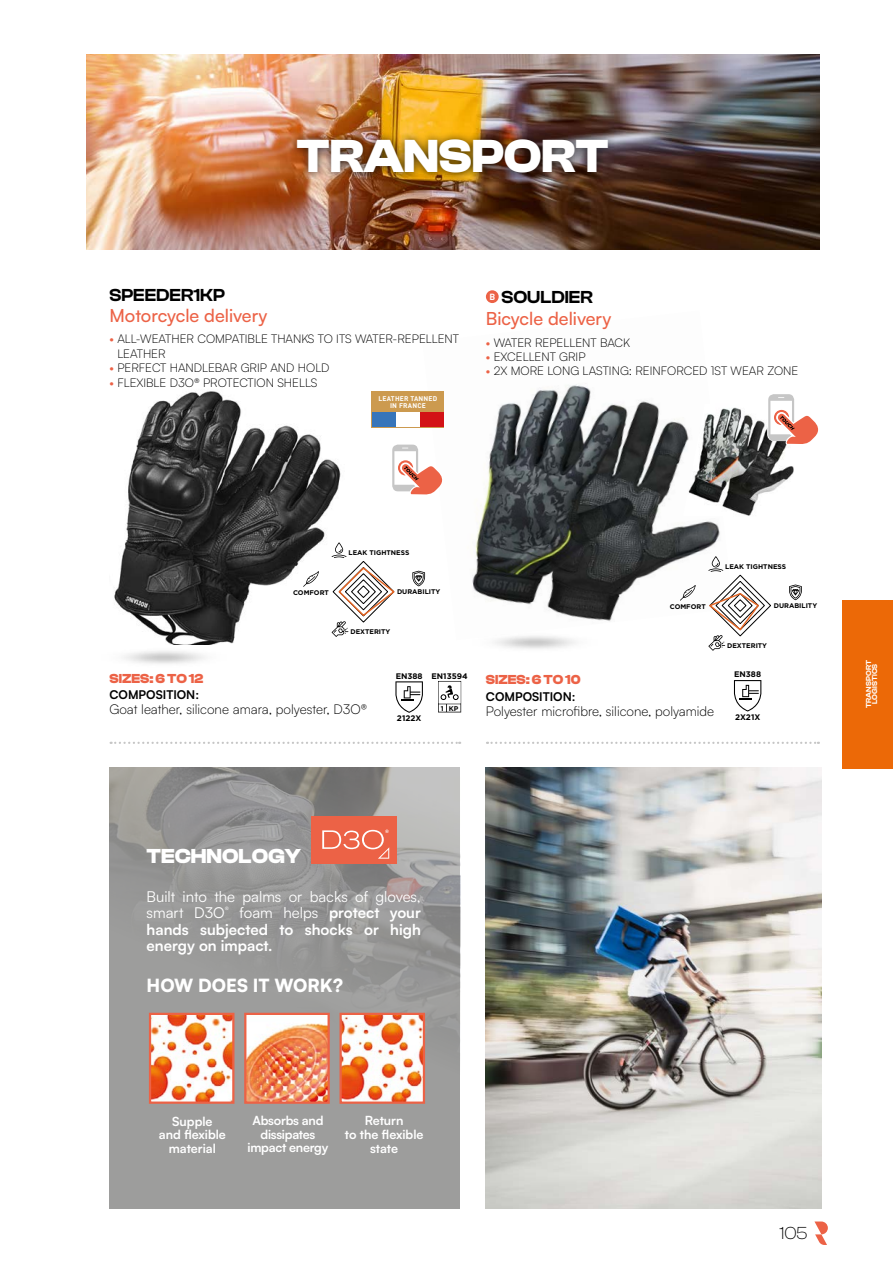
<style>
.page{position:relative;width:893px;height:1263px;background:#fff}
.page>*{position:absolute;margin:0;border:0;box-sizing:border-box;transform-origin:0 0}
.t1{font:700 48px "Clash Display";color:#fff}
.t2{font:700 21px "Clash Display";color:#fff}
.t3{font:500 18px "Satoshi";color:#ec6246}
.t4{font:600 18px "Clash Display";color:#000}
.t5{font:900 18px "Satoshi";color:#fff}
.t6{font:300 18px "Clash Display";color:#000}
.t7{font:700 15px/16.5px "Satoshi";color:#fff;text-align:justify}
.t8{font:300 13.5px "Satoshi";color:#000}
.t9{font:700 13.5px "Clash Display";color:#ec6246}
.t10{font:700 condensed 13.5px "DIN Pro";color:#fff}
.t11{font:700 12.6px/13.8px "Satoshi";letter-spacing:-.005em;color:#fff;text-align:center}
.t12{font:300 12px/14.4px "Satoshi";color:#000}
.t13{font:700 12px "Satoshi";color:#000}
.t14{font:700 8.1px "Gotham";color:#000}
.t15{font:600 7.5px/6px "Clash Display";color:#fff;text-align:center}
.t16{font:700 6.9px "Gotham";color:#000}
.t17{font:700 6.75px "Gotham";color:#000}
.t18{font:700 6.75px/7.5px "DIN Pro";letter-spacing:.03em;color:#fff;text-align:center}
.s1{font-weight:400;color:#ec6246}
.s2{font-weight:400}
</style>
<div class="page">
<div style="left:842px;top:600px;width:51px;height:168px;background:#ec6907"></div>
<svg style="left:814px;top:1221px;width:14px;height:24px"></svg>
<img style="left:86px;top:54px;width:733px;height:196px">
<div style="left:288px;top:131px;width:329px;height:51px;background:#000;opacity:.75"></div>
<img style="left:425px;top:383px;width:295px;height:211px">
<div style="left:486px;top:290px;width:13px;height:13px;background:#ec6246;border-radius:50%"></div>
<svg style="left:734px;top:680px;width:27px;height:31px"></svg>
<svg style="left:680px;top:585px;width:16px;height:16px"></svg>
<svg style="left:789px;top:584px;width:13px;height:16px"></svg>
<svg style="left:707px;top:556px;width:64px;height:95px"></svg>
<img style="left:683px;top:404px;width:111px;height:112px">
<img style="left:114px;top:391px;width:227px;height:242px">
<img style="left:114px;top:609px;width:145px;height:55px">
<img style="left:481px;top:594px;width:141px;height:55px">
<svg style="left:303px;top:571px;width:16px;height:16px"></svg>
<svg style="left:412px;top:571px;width:13px;height:15px"></svg>
<svg style="left:332px;top:542px;width:63px;height:95px"></svg>
<svg style="left:111px;top:742px;width:349px;height:2px"></svg>
<svg style="left:487px;top:742px;width:332px;height:2px"></svg>
<svg style="left:438px;top:681px;width:23px;height:31px"></svg>
<svg style="left:395px;top:681px;width:28px;height:32px"></svg>
<img style="left:486px;top:767px;width:335px;height:442px">
<div style="left:109px;top:767px;width:351px;height:442px;background:#9d9d9c"></div>
<img style="left:109px;top:767px;width:351px;height:337px">
<div style="left:311px;top:816px;width:86px;height:48px;background:#ec6246"></div>
<svg style="left:322px;top:830px;width:67px;height:29px"></svg>
<img style="left:152px;top:1016px;width:79px;height:85px">
<div style="left:149px;top:1013px;width:85px;height:91px;border:2px solid #ec6246"></div>
<img style="left:247px;top:1016px;width:80px;height:85px">
<div style="left:244px;top:1013px;width:86px;height:91px;border:2px solid #ec6246"></div>
<img style="left:342px;top:1016px;width:80px;height:85px">
<div style="left:339px;top:1013px;width:86px;height:91px;border:2px solid #ec6246"></div>
<svg style="left:392px;top:443px;width:53px;height:52px"></svg>
<svg style="left:767px;top:394px;width:52px;height:51px"></svg>
<div style="left:372px;top:391px;width:72px;height:37px;background:#cc9a4f"></div>
<div style="left:372px;top:412px;width:24px;height:15px;background:#3775ba"></div>
<div style="left:396px;top:412px;width:24px;height:15px;background:#fff"></div>
<div style="left:420px;top:412px;width:23px;height:15px;background:#d31216"></div>
<h1 class="t1" style="left:297px;top:130px;width:314px">TRANSPORT</h1>
<h3 class="t4" style="left:109px;top:285px;width:117px">SPEEDER1KP</h3>
<h3 class="t3" style="left:109px;top:303px;width:160px">Motorcycle delivery</h3>
<p class="t12" style="left:117px;top:332px;width:343px;text-indent:-8px"><span class="s1">•</span> ALL-WEATHER COMPATIBLE THANKS TO ITS WATER-REPELLENT<br>LEATHER</p>
<p class="t12" style="left:109px;top:360px;width:222px"><span class="s1">•</span> PERFECT HANDLEBAR GRIP AND HOLD</p>
<p class="t12" style="left:109px;top:375px;width:209px"><span class="s1">•</span> FLEXIBLE D3O® PROTECTION SHELLS</p>
<p class="t18" style="left:379px;top:394px;width:60px">LEATHER TANNED<br>IN FRANCE</p>
<h3 class="t4" style="left:489px;top:287px;width:105px"><sup>B</sup> SOULDIER</h3>
<h3 class="t3" style="left:486px;top:306px;width:127px">Bicycle delivery</h3>
<p class="t12" style="left:486px;top:335px;width:146px"><span class="s1">•</span> WATER REPELLENT BACK</p>
<p class="t12" style="left:486px;top:349px;width:101px"><span class="s1">•</span> EXCELLENT GRIP</p>
<p class="t12" style="left:486px;top:363px;width:314px"><span class="s1">•</span> 2X MORE LONG LASTING: REINFORCED 1ST WEAR ZONE</p>
<p class="t17" style="left:348px;top:548px;width:62px">LEAK TIGHTNESS</p>
<p class="t17" style="left:293px;top:588px;width:37px">COMFORT</p>
<p class="t17" style="left:397px;top:588px;width:45px">DURABILITY</p>
<p class="t17" style="left:350px;top:627px;width:41px">DEXTERITY</p>
<p class="t9" style="left:109px;top:671px;width:95px">SIZES: 6 TO 12</p>
<p class="t13" style="left:109px;top:686px;width:91px">COMPOSITION:</p>
<p class="t8" style="left:109px;top:701px;width:259px">Goat leather, silicone amara, polyester, D3O®</p>
<p class="t14" style="left:396px;top:670px;width:28px">EN388</p>
<p class="t14" style="left:397px;top:713px;width:26px">2122X</p>
<p class="t14" style="left:432px;top:670px;width:38px">EN13594</p>
<p class="t16" style="left:441px;top:703px;width:19px">1 KP</p>
<p class="t17" style="left:725px;top:562px;width:62px">LEAK TIGHTNESS</p>
<p class="t17" style="left:670px;top:602px;width:37px">COMFORT</p>
<p class="t17" style="left:774px;top:601px;width:45px">DURABILITY</p>
<p class="t9" style="left:486px;top:672px;width:96px">SIZES: 6 TO 10</p>
<p class="t13" style="left:486px;top:688px;width:91px">COMPOSITION:</p>
<p class="t8" style="left:486px;top:702px;width:230px">Polyester microfibre, silicone, polyamide</p>
<p class="t17" style="left:727px;top:641px;width:41px">DEXTERITY</p>
<p class="t14" style="left:734px;top:669px;width:28px">EN388</p>
<p class="t14" style="left:735px;top:712px;width:27px">2X21X</p>
<p class="t15" style="left:866px;top:708px;width:49px;rotate:-90deg">TRANSPORT<br>LOGISTICS</p>
<p class="t10" style="left:183px;top:875px;width:31px;rotate:-90deg">WOOD</p>
<h2 class="t2" style="left:147px;top:844px;width:156px">TECHNOLOGY</h2>
<p class="t7" style="left:147px;top:887px;width:276px"><span class="s2">Built into the palms or backs of gloves, smart D3O</span><sup>®</sup> <span class="s2">foam helps</span> protect your hands subjected to shocks or high energy on impact.</p>
<h3 class="t5" style="left:147px;top:972px;width:198px">HOW DOES IT WORK?</h3>
<p class="t11" style="left:159px;top:1113px;width:68px">Supple<br>and flexible material</p>
<p class="t11" style="left:247px;top:1112px;width:82px">Absorbs and dissipates impact energy</p>
<p class="t11" style="left:345px;top:1113px;width:80px">Return<br>to the flexible state</p>
<h3 class="t6" style="left:779px;top:1222px;width:30px">105</h3>
</div>
